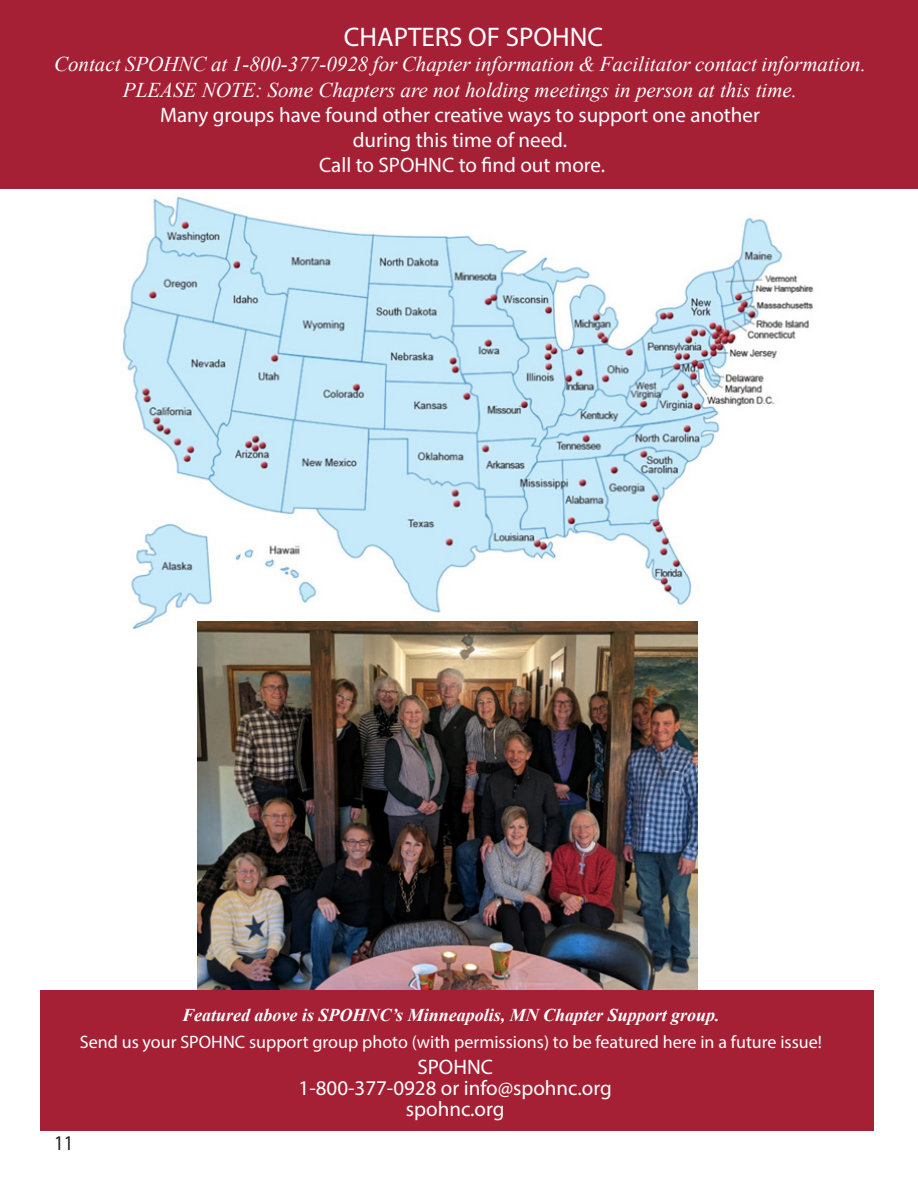
<style>
.page{position:relative;width:918px;height:1188px;background:#fff}
.page>*{position:absolute;margin:0;border:0;box-sizing:border-box;transform-origin:0 0}
.t1{font:27px "Myriad Pro";color:#fff}
.t2{font:italic 21px/25.2px "Times New Roman";color:#fff;text-align:center}
.t3{font:21px/21px "Myriad Pro";color:#fff;text-align:center}
.t4{font:21px "Myriad Pro";color:#231f20;scale:.9 1}
.t5{font:18px/27px "Myriad Pro";color:#fff;text-align:center}
.s1{font-family:"Myriad Pro";font-style:normal}
.s2{font-family:"Times New Roman";font-weight:700;font-style:italic}
</style>
<div class="page">
<img style="left:122px;top:195px;width:692px;height:435px">
<div style="left:0;top:0;width:918px;height:189px;background:#a62035"></div>
<div style="left:40px;top:990px;width:834px;height:141px;background:#a62035"></div>
<img style="left:197px;top:621px;width:501px;height:369px">
<p class="t1" style="left:344px;top:21px;width:261px">CHAPTERS OF SPOHNC</p>
<p class="t2" style="left:54px;top:51px;width:814px">Contact SPOHNC at 1-800-377-0928 for Chapter information &amp; Facilitator contact information.<br>PLEASE NOTE: Some Chapters are not holding meetings in person at this time.<br><span class="s1">Many groups have found other creative ways to support one another<br>during this time of need.<br>Call to SPOHNC to find out more.</span></p>
<p class="t5" style="left:80px;top:1001px;width:744px"><span class="s2">Featured above is SPOHNC’s Minneapolis, MN Chapter Support group.<br></span>Send us your SPOHNC support group photo (with permissions) to be featured here in a future issue!</p>
<p class="t4" style="left:54px;top:1130px;width:23px">11</p>
<p class="t3" style="left:299px;top:1056px;width:315px">SPOHNC<br>1-800-377-0928 or info@spohnc.org spohnc.org</p>
</div>
